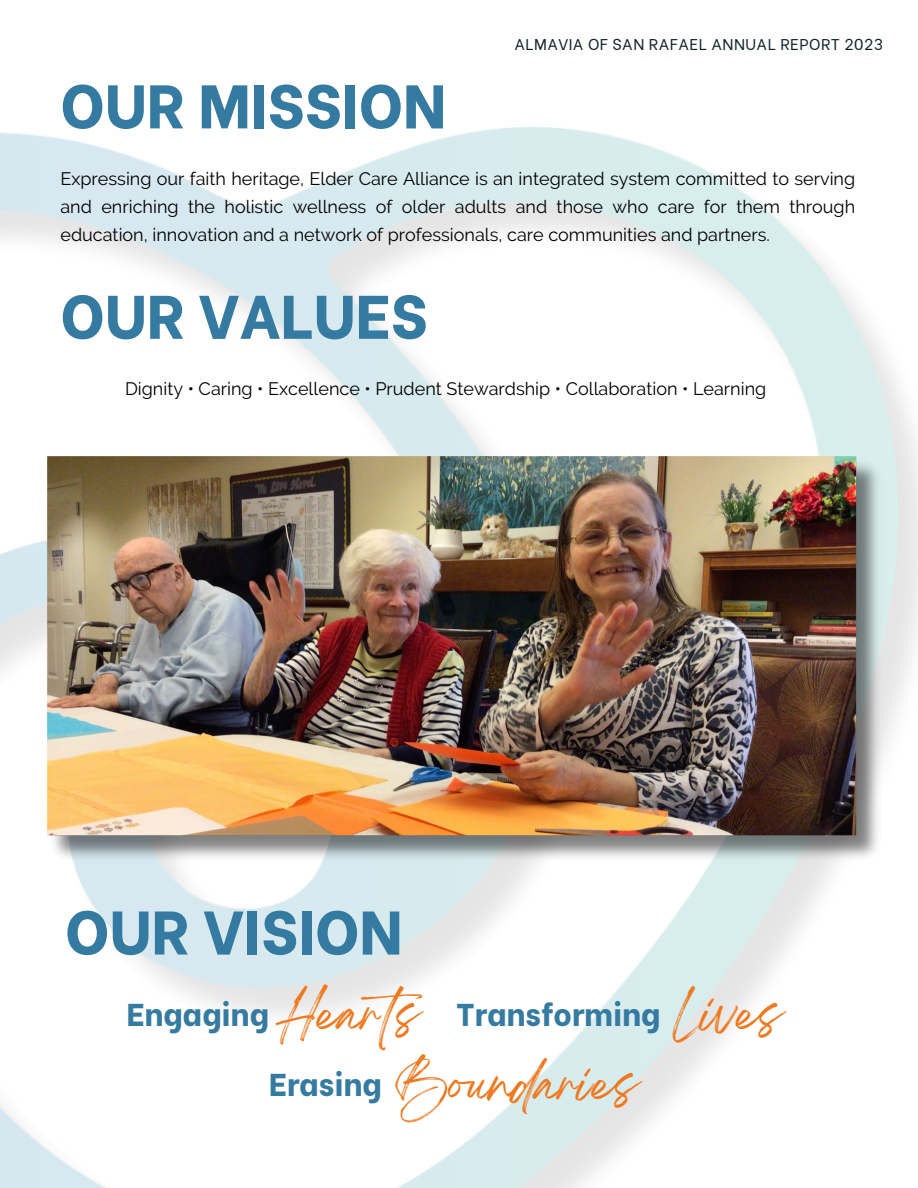
<style>
.page{position:relative;width:918px;height:1188px;background:#fff}
.page>*{position:absolute;margin:0;border:0;box-sizing:border-box;transform-origin:0 0}
.t1{font:800 61.5px "Be Vietnam";color:#357ba1}
.t2{font:43.5px "Breathing";color:#ee791f}
.t3{font:800 31.5px "Be Vietnam";color:#357ba1}
.t4{font:18px/28.2px "Raleway";color:#000;text-align:justify}
.t5{font:15.6px "Be Vietnam";letter-spacing:.03em;color:#102226}
</style>
<div class="page">
<img style="left:0;top:127px;width:918px;height:1061px">
<img style="left:30px;top:455px;width:872px;height:406px">
<h1 class="t1" style="left:60px;top:55px;width:387px">OUR MISSION</h1>
<p class="t5" style="left:514px;top:31px;width:370px">ALMAVIA OF SAN RAFAEL ANNUAL REPORT 2023</p>
<h3 class="t4" style="left:60px;top:164px;width:796px">Expressing our faith heritage, Elder Care Alliance is an integrated system committed to serving and enriching the holistic wellness of older adults and those who care for them through education, innovation and a network of professionals, care communities and partners.</h3>
<h3 class="t1" style="left:60px;top:265px;width:369px">OUR VALUES</h3>
<h2 class="t4" style="left:125px;top:375px;width:643px">Dignity • Caring • Excellence • Prudent Stewardship • Collaboration • Learning</h2>
<h2 class="t1" style="left:65px;top:881px;width:339px">OUR VISION</h2>
<p class="t3" style="left:127px;top:989px;width:144px">Engaging</p>
<h4 class="t2" style="left:277px;top:1000px;width:167px">Hearts</h4>
<h1 class="t3" style="left:456px;top:989px;width:206px">Transforming</h1>
<h4 class="t3" style="left:269px;top:1059px;width:114px">Erasing</h4>
<p class="t2" style="left:396px;top:1070px;width:244px">Boundaries</p>
<h1 class="t2" style="left:673px;top:1000px;width:111px">Lives</h1>
</div>
